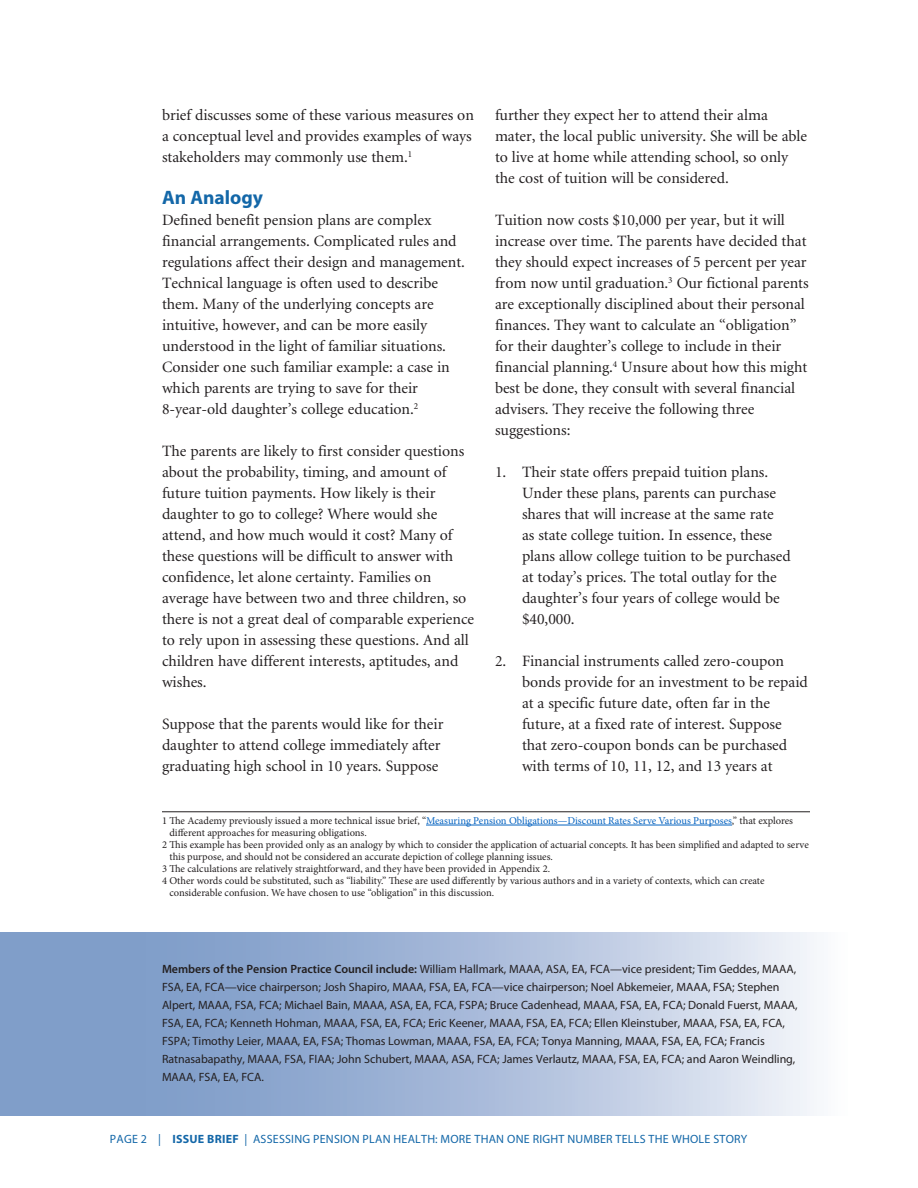
<style>
.page{position:relative;width:918px;height:1188px;background:#fff}
.page>*{position:absolute;margin:0;border:0;box-sizing:border-box;transform-origin:0 0}
.subhead{font:700 19.5px "Myriad Pro";color:#1367a8}
.text{font:15.75px/21px "Minion";color:#231f20}
.callout{font:12px/18px "Myriad Pro";color:#231f20}
.text-2{font:12px "Myriad Pro";letter-spacing:.02em;color:#1367a8}
.footnotes{font:10.5px/12px "Minion Pro";color:#231f20}
.footnote_with_rule_a{font:10.5px/12px "Minion Pro";color:#231f20}
.s1{color:#0563c1}
.s2{font-weight:600}
.s3{font-weight:700}
</style>
<div class="page">
<svg style="left:0;top:932px;width:814px;height:184px;background:#a3b8d8"></svg>
<hr style="left:162px;top:812px;width:648px;height:1px;background:#231f20">
<hr style="left:426px;top:825px;width:306px;height:1px;background:#0563c1">
<p class="text" style="left:162px;top:105px;width:314px">brief discusses some of these various measures on a conceptual level and provides examples of ways stakeholders may commonly use them.<sup>1</sup></p>
<p class="subhead" style="left:162px;top:185px;width:102px">An Analogy</p>
<p class="text" style="left:162px;top:210px;width:305px">Defined benefit pension plans are complex financial arrangements. Complicated rules and regulations affect their design and management.<br>Technical language is often used to describe them. Many of the underlying concepts are intuitive, however, and can be more easily understood in the light of familiar situations.<br>Consider one such familiar example: a case in which parents are trying to save for their 8-year-old daughter’s college education.<sup>2</sup></p>
<p class="text" style="left:162px;top:441px;width:314px">The parents are likely to first consider questions about the probability, timing, and amount of future tuition payments. How likely is their daughter to go to college? Where would she attend, and how much would it cost? Many of these questions will be difficult to answer with confidence, let alone certainty. Families on average have between two and three children, so there is not a great deal of comparable experience to rely upon in assessing these questions. And all children have different interests, aptitudes, and wishes.</p>
<p class="text" style="left:162px;top:714px;width:283px">Suppose that the parents would like for their daughter to attend college immediately after graduating high school in 10 years. Suppose</p>
<p class="text" style="left:495px;top:105px;width:314px">further they expect her to attend their alma mater, the local public university. She will be able to live at home while attending school, so only the cost of tuition will be considered.</p>
<p class="text" style="left:495px;top:210px;width:315px">Tuition now costs $10,000 per year, but it will increase over time. The parents have decided that they should expect increases of 5 percent per year from now until graduation.<sup>3</sup> Our fictional parents are exceptionally disciplined about their personal finances. They want to calculate an “obligation” for their daughter’s college to include in their financial planning.<sup>4</sup> Unsure about how this might best be done, they consult with several financial advisers. They receive the following three suggestions:</p>
<p class="text" style="left:522px;top:462px;width:270px;text-indent:-27px">1. Their state offers prepaid tuition plans.<br>Under these plans, parents can purchase shares that will increase at the same rate<br>as state college tuition. In essence, these plans allow college tuition to be purchased at today’s prices. The total outlay for the daughter’s four years of college would be $40,000.</p>
<p class="text" style="left:522px;top:651px;width:287px;text-indent:-27px">2. Financial instruments called zero-coupon bonds provide for an investment to be repaid at a specific future date, often far in the future, at a fixed rate of interest. Suppose that zero-coupon bonds can be purchased with terms of 10, 11, 12, and 13 years at</p>
<p class="footnote_with_rule_a" style="left:169px;top:815px;width:625px;text-indent:-7px">1 The Academy previously issued a more technical issue brief, “<span class="s1">Measuring Pension Obligations—Discount Rates Serve Various Purposes</span>,” that explores different approaches for measuring obligations.</p>
<p class="footnotes" style="left:169px;top:839px;width:641px;text-indent:-7px">2 This example has been provided only as an analogy by which to consider the application of actuarial concepts. It has been simplified and adapted to serve this purpose, and should not be considered an accurate depiction of college planning issues.</p>
<p class="footnotes" style="left:162px;top:863px;width:390px">3 The calculations are relatively straightforward, and they have been provided in Appendix 2.</p>
<p class="footnotes" style="left:169px;top:875px;width:597px;text-indent:-7px">4 Other words could be substituted, such as “liability.” These are used differently by various authors and in a variety of contexts, which can create considerable confusion. We have chosen to use “obligation” in this discussion.</p>
<p class="callout" style="left:162px;top:960px;width:637px"><span class="s2">Members of the Pension Practice Council include:</span> William Hallmark, MAAA, ASA, EA, FCA—vice president; Tim Geddes, MAAA, FSA, EA, FCA—vice chairperson; Josh Shapiro, MAAA, FSA, EA, FCA—vice chairperson; Noel Abkemeier, MAAA, FSA; Stephen Alpert, MAAA, FSA, FCA; Michael Bain, MAAA, ASA, EA, FCA, FSPA; Bruce Cadenhead, MAAA, FSA, EA, FCA; Donald Fuerst, MAAA, FSA, EA, FCA; Kenneth Hohman, MAAA, FSA, EA, FCA; Eric Keener, MAAA, FSA, EA, FCA; Ellen Kleinstuber, MAAA, FSA, EA, FCA, FSPA; Timothy Leier, MAAA, EA, FSA; Thomas Lowman, MAAA, FSA, EA, FCA; Tonya Manning, MAAA, FSA, EA, FCA; Francis Ratnasabapathy, MAAA, FSA, FIAA; John Schubert, MAAA, ASA, FCA; James Verlautz, MAAA, FSA, EA, FCA; and Aaron Weindling, MAAA, FSA, EA, FCA.</p>
<p class="text-2" style="left:110px;top:1132px;width:639px">PAGE 2 | <span class="s3">ISSUE BRIEF</span> | ASSESSING PENSION PLAN HEALTH: MORE THAN ONE RIGHT NUMBER TELLS THE WHOLE STORY</p>
</div>
